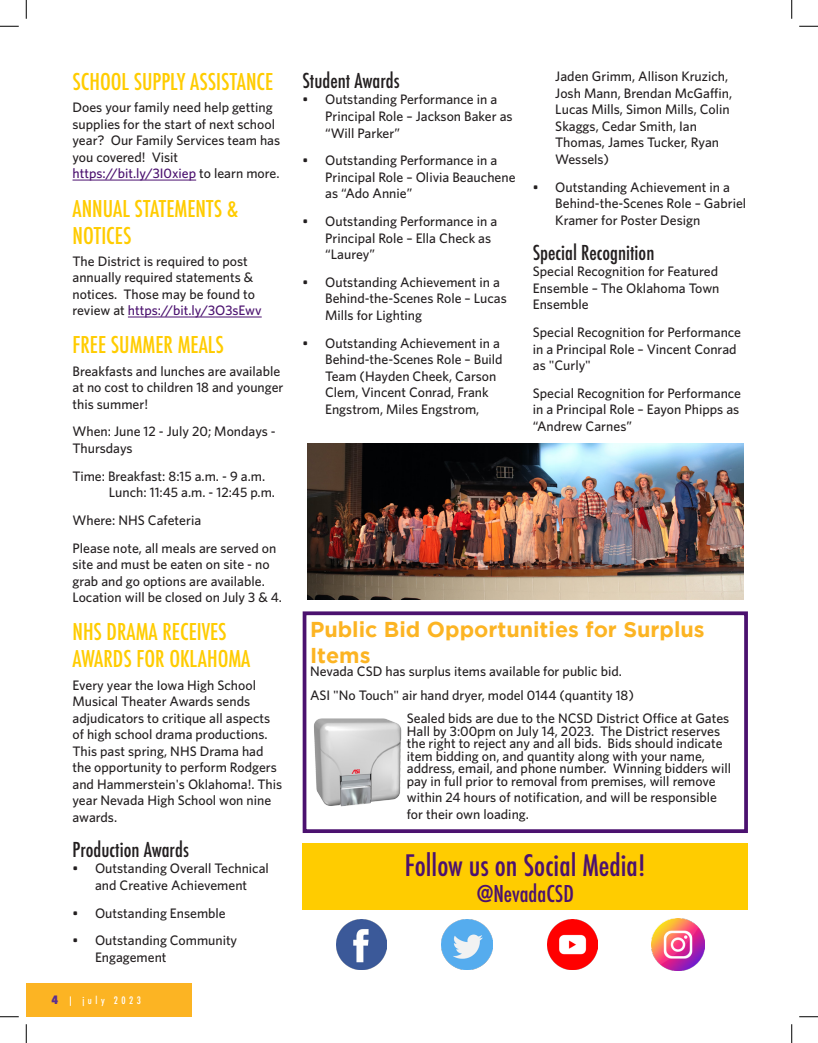
<style>
.page{position:relative;width:818px;height:1043px;background:#fff}
.page>*{position:absolute;margin:0;border:0;box-sizing:border-box;transform-origin:0 0}
.t1{font:500 condensed 28.75px "Futura";color:#4b116f}
.t2{font:500 condensed 22.5px/27px "Futura";color:#fc0}
.t3{font:500 condensed 22.5px "Futura";color:#4b116f}
.t4{font:700 21.5px/25.8px "Gotham";color:#fcb423}
.t5{font:500 condensed 20px "Futura";color:#231f20}
.t6{font:500 13.75px/16.5px "Whitney";color:#231f20}
.t7{font:500 condensed 10px "Futura";letter-spacing:.35em;color:#fff}
.s1{color:#4b116f}
.s2{font-weight:800;font-size:11.25px;color:#5b2e91}
</style>
<div class="page">
<div style="left:26px;top:983px;width:166px;height:33px;background:#fcb423"></div>
<hr style="left:72px;top:180px;width:124px;height:1px;background:#4b116f">
<hr style="left:128px;top:317px;width:134px;height:1px;background:#4b116f">
<img style="left:307px;top:443px;width:436px;height:156px">
<div style="left:302px;top:611px;width:445px;height:222px;border:4px solid #4b116f"></div>
<img style="left:314px;top:718px;width:88px;height:89px">
<img style="left:336px;top:919px;width:51px;height:50px">
<img style="left:442px;top:919px;width:50px;height:50px">
<img style="left:547px;top:919px;width:50px;height:50px">
<img style="left:652px;top:918px;width:52px;height:52px">
<div style="left:302px;top:843px;width:445px;height:67px;background:#fc0"></div>
<svg style="left:0;top:25px;width:19px;height:2px"></svg>
<svg style="left:799px;top:25px;width:19px;height:2px"></svg>
<svg style="left:0;top:1016px;width:19px;height:1px"></svg>
<svg style="left:799px;top:1016px;width:19px;height:1px"></svg>
<svg style="left:25px;top:0;width:2px;height:19px"></svg>
<svg style="left:25px;top:1024px;width:2px;height:18px"></svg>
<svg style="left:791px;top:0;width:1px;height:19px"></svg>
<svg style="left:791px;top:1024px;width:1px;height:18px"></svg>
<p class="t2" style="left:72px;top:68px;width:202px">SCHOOL SUPPLY ASSISTANCE</p>
<p class="t6" style="left:72px;top:99px;width:209px">Does your family need help getting supplies for the start of next school year? Our Family Services team has you covered! Visit <span class="s1">https://bit.ly/3I0xiep</span> to learn more.</p>
<p class="t2" style="left:72px;top:195px;width:167px">ANNUAL STATEMENTS &amp;<br>NOTICES</p>
<p class="t6" style="left:72px;top:252px;width:191px">The District is required to post annually required statements &amp; notices. Those may be found to review at <span class="s1">https://bit.ly/3O3sEwv</span></p>
<p class="t2" style="left:72px;top:332px;width:153px">FREE SUMMER MEALS</p>
<p class="t6" style="left:72px;top:362px;width:212px">Breakfasts and lunches are available at no cost to children 18 and younger this summer!</p>
<p class="t6" style="left:72px;top:423px;width:205px">When: June 12 - July 20; Mondays -<br>Thursdays</p>
<p class="t6" style="left:109px;top:467px;width:168px;text-indent:-36px">Time: Breakfast: 8:15 a.m. - 9 a.m.<br>Lunch: 11:45 a.m. - 12:45 p.m.</p>
<p class="t6" style="left:72px;top:506px;width:205px;line-height:27.8px">Where: NHS Cafeteria<br>Please note, all meals are served on</p>
<p class="t6" style="left:72px;top:555px;width:211px">site and must be eaten on site - no grab and go options are available.<br>Location will be closed on July 3 &amp; 4.</p>
<p class="t2" style="left:72px;top:618px;width:179px">NHS DRAMA RECEIVES<br>AWARDS FOR OKLAHOMA</p>
<p class="t6" style="left:72px;top:676px;width:211px">Every year the Iowa High School<br>Musical Theater Awards sends adjudicators to critique all aspects of high school drama productions.<br>This past spring, NHS Drama had the opportunity to perform Rodgers and Hammerstein's Oklahoma!. This year Nevada High School won nine awards.</p>
<p class="t5" style="left:72px;top:836px;width:118px">Production Awards</p>
<p class="t6" style="left:72px;top:860px;width:198px;text-align:center">• Outstanding Overall Technical and Creative Achievement</p>
<p class="t6" style="left:72px;top:904px;width:155px">• Outstanding Ensemble</p>
<p class="t6" style="left:95px;top:932px;width:144px;text-indent:-22px">• Outstanding Community<br>Engagement</p>
<p class="t7" style="left:51px;top:994px;width:91px"><span class="s2">4</span> | july 2023</p>
<p class="t5" style="left:302px;top:68px;width:98px">Student Awards</p>
<p class="t6" style="left:325px;top:91px;width:189px;text-indent:-22px">• Outstanding Performance in a<br>Principal Role – Jackson Baker as “Will Parker”</p>
<p class="t6" style="left:325px;top:152px;width:192px;text-indent:-22px">• Outstanding Performance in a<br>Principal Role – Olivia Beauchene as “Ado Annie”</p>
<p class="t6" style="left:325px;top:213px;width:173px;text-indent:-22px">• Outstanding Performance in a<br>Principal Role – Ella Check as “Laurey”</p>
<p class="t6" style="left:325px;top:273px;width:183px;text-indent:-22px">• Outstanding Achievement in a<br>Behind-the-Scenes Role – Lucas<br>Mills for Lighting</p>
<p class="t6" style="left:325px;top:334px;width:179px;text-indent:-22px">• Outstanding Achievement in a<br>Behind-the-Scenes Role – Build<br>Team (Hayden Cheek, Carson<br>Clem, Vincent Conrad, Frank<br>Engstrom, Miles Engstrom,</p>
<p class="t6" style="left:555px;top:68px;width:178px">Jaden Grimm, Allison Kruzich,<br>Josh Mann, Brendan McGaffin,<br>Lucas Mills, Simon Mills, Colin<br>Skaggs, Cedar Smith, Ian<br>Thomas, James Tucker, Ryan<br>Wessels)</p>
<p class="t6" style="left:555px;top:178px;width:192px;text-indent:-22px">• Outstanding Achievement in a<br>Behind-the-Scenes Role – Gabriel<br>Kramer for Poster Design</p>
<p class="t5" style="left:532px;top:240px;width:123px">Special Recognition</p>
<p class="t6" style="left:532px;top:263px;width:188px;text-align:justify">Special Recognition for Featured Ensemble – The Oklahoma Town Ensemble</p>
<p class="t6" style="left:532px;top:324px;width:210px">Special Recognition for Performance in a Principal Role – Vincent Conrad as "Curly"</p>
<p class="t6" style="left:532px;top:384px;width:210px">Special Recognition for Performance in a Principal Role – Eayon Phipps as “Andrew Carnes”</p>
<p class="t4" style="left:310px;top:616px;width:396px">Public Bid Opportunities for Surplus<br>Items</p>
<p class="t6" style="left:310px;top:662px;width:313px">Nevada CSD has surplus items available for public bid.</p>
<p class="t6" style="left:310px;top:686px;width:325px">ASI "No Touch" air hand dryer, model 0144 (quantity 18)</p>
<p class="t6" style="left:407px;top:710px;width:324px">Sealed bids are due to the NCSD District Office at Gates</p>
<p class="t6" style="left:407px;top:724px;width:326px;line-height:12.5px">Hall by 3:00pm on July 14, 2023. The District reserves the right to reject any and all bids. Bids should indicate item bidding on, and quantity along with your name, address, email, and phone number. Winning bidders will pay in full prior to removal from premises, will remove</p>
<p class="t6" style="left:407px;top:788px;width:312px">within 24 hours of notification, and will be responsible for their own loading.</p>
<p class="t1" style="left:405px;top:846px;width:242px">Follow us on Social Media!</p>
<p class="t3" style="left:476px;top:879px;width:99px">@NevadaCSD</p>
</div>
